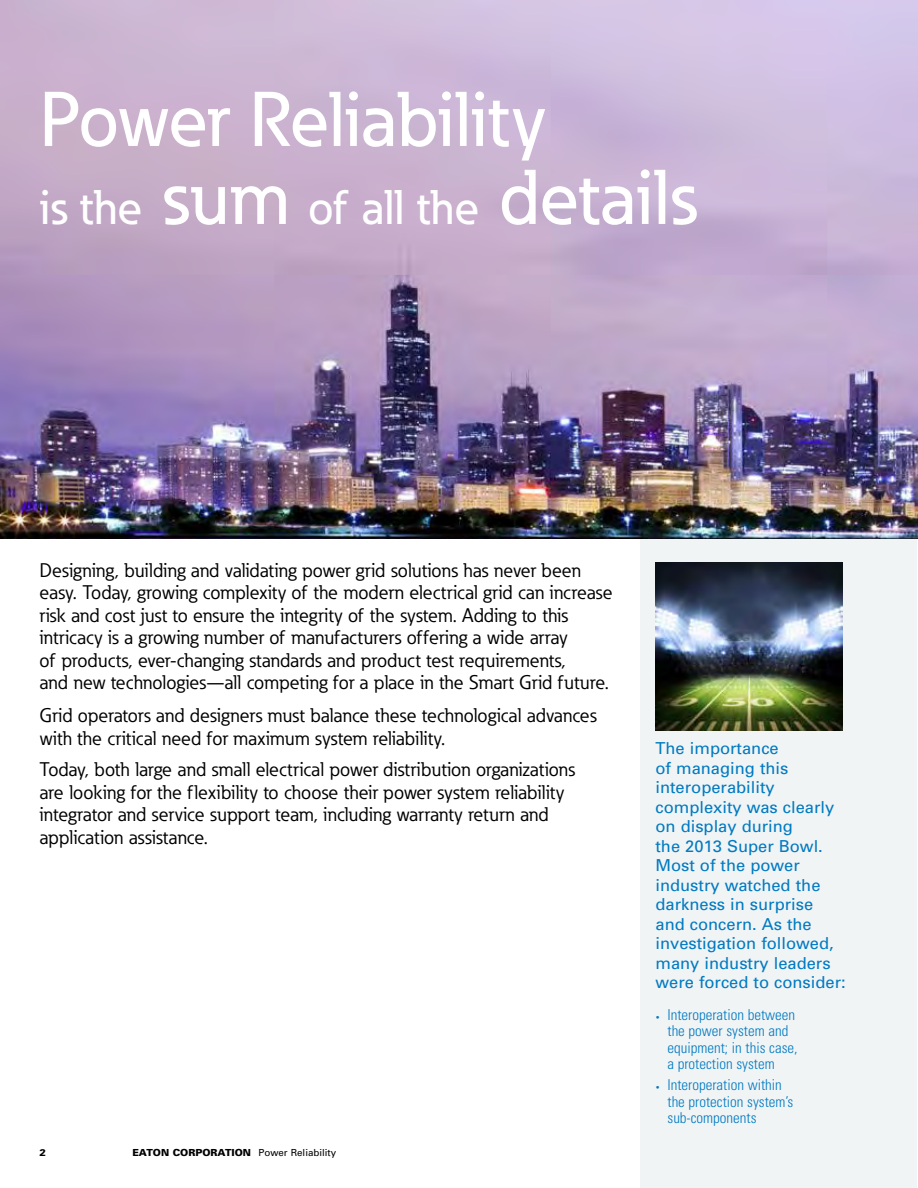
<style>
.page{position:relative;width:918px;height:1188px;background:#fff}
.page>*{position:absolute;margin:0;border:0;box-sizing:border-box;transform-origin:0 0}
.t1{font:500 76.5px "Eaton";letter-spacing:-.005em;color:#fff}
.t2{font:500 48px "Eaton";color:#fff}
.t3{font:19.5px/22.5px "Eaton";color:#000}
.t4{font:16.5px/19.5px "Univers";color:#007ac2}
.t5{font:300 condensed 15px/16.5px "Univers";color:#007ac2}
.t6{font:900 9.75px "Univers";color:#000}
.s1{font-size:76.5px}
.s2{font-weight:400}
.s3{font-size:7.5px}
</style>
<div class="page">
<div style="left:640px;top:539px;width:277px;height:648px;background:#f1f4f5"></div>
<img style="left:0;top:0;width:918px;height:538px">
<img style="left:656px;top:563px;width:187px;height:167px">
<h1 class="t1" style="left:39px;top:73px;width:509px">Power Reliability</h1>
<h2 class="t2" style="left:39px;top:178px;width:659px">is the <span class="s1">sum</span> of all the <span class="s1">details</span></h2>
<p class="t3" style="left:39px;top:559px;width:575px">Designing, building and validating power grid solutions has never been easy. Today, growing complexity of the modern electrical grid can increase risk and cost just to ensure the integrity of the system. Adding to this intricacy is a growing number of manufacturers offering a wide array<br>of products, ever-changing standards and product test requirements,<br>and new technologies—all competing for a place in the Smart Grid future.</p>
<p class="t3" style="left:39px;top:704px;width:559px">Grid operators and designers must balance these technological advances with the critical need for maximum system reliability.</p>
<p class="t3" style="left:39px;top:758px;width:537px">Today, both large and small electrical power distribution organizations are looking for the flexibility to choose their power system reliability integrator and service support team, including warranty return and application assistance.</p>
<p class="t6" style="left:39px;top:1146px;width:8px">2</p>
<p class="t6" style="left:132px;top:1146px;width:205px">EATON CORPORATION <span class="s2">Power Reliability</span></p>
<p class="t4" style="left:656px;top:738px;width:192px">The importance<br>of managing this interoperability complexity was clearly on display during<br>the 2013 Super Bowl.<br>Most of the power industry watched the darkness in surprise and concern. As the investigation followed, many industry leaders were forced to consider:</p>
<p class="t5" style="left:668px;top:1006px;width:132px;text-indent:-12px"><span class="s3">•</span> Interoperation between the power system and equipment; in this case, a protection system</p>
<p class="t5" style="left:668px;top:1077px;width:127px;text-indent:-12px"><span class="s3">•</span> Interoperation within the protection system’s sub-components</p>
</div>
